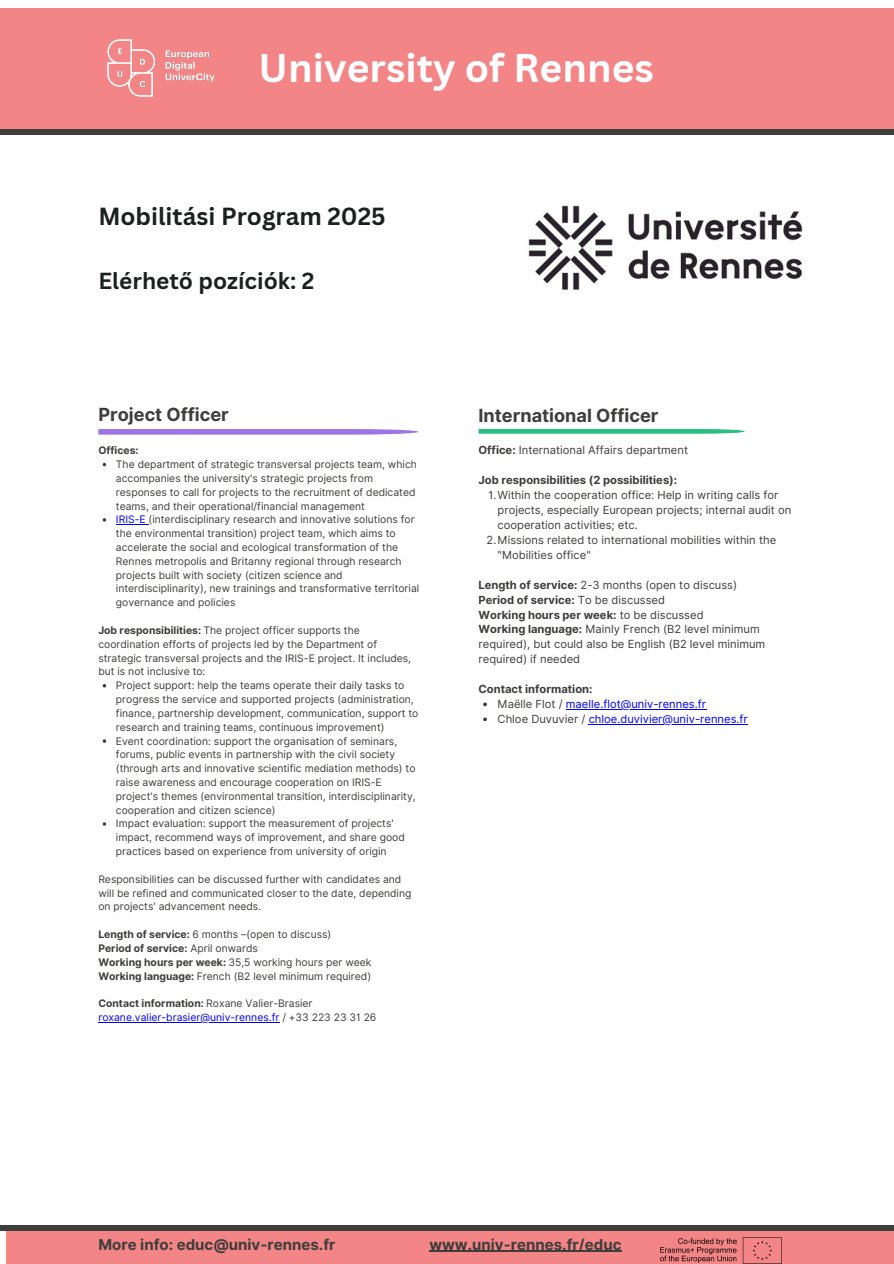
<style>
.page{position:relative;width:894px;height:1264px;background:#fff}
.page>*{position:absolute;margin:0;border:0;box-sizing:border-box;transform-origin:0 0}
.t1{font:700 39px "Canva Sans";color:#fff}
.t2{font:700 24.15px "Canva Sans";color:#1c2120}
.t3{font:700 22.65px "Canva Sans";color:#1c2120}
.t4{font:700 18.15px "Inter";color:#3d3d3b}
.t5{font:700 15px "Inter";color:#3d3d3b}
.t6{font:11.25px/15px "Inter";color:#3d3d3b}
.t7{font:700 11.25px "Inter";color:#3d3d3b}
.t8{font:11.25px "Inter";color:#00f}
.t9{font:10.35px/13.8px "Inter";color:#3d3d3b}
.t10{font:10.35px "Inter";color:#00f}
.t11{font:700 10.35px "Inter";color:#3d3d3b}
.s1{color:#00f}
.s2{font-weight:700}
.s3{font-weight:400}
.s4{color:#3d3d3b}
</style>
<div class="page">
<div style="left:0;top:8px;width:893px;height:127px;background:#f48587"></div>
<div style="left:6px;top:1226px;width:887px;height:37px;background:#f48587"></div>
<img style="left:643px;top:1230px;width:155px;height:33px">
<div style="left:0;top:129px;width:893px;height:6px;background:#3d3d3b"></div>
<div style="left:1px;top:1225px;width:892px;height:5px;background:#3d3d3b"></div>
<svg style="left:478px;top:429px;width:266px;height:5px"></svg>
<div style="left:98px;top:429px;width:320px;height:5px;background:#9e75e6"></div>
<img style="left:107px;top:39px;width:108px;height:58px">
<img style="left:528px;top:205px;width:275px;height:85px">
<hr style="left:429px;top:1250px;width:192px;height:1px;background:#3d3d3b">
<svg style="left:483px;top:702px;width:4px;height:4px"></svg>
<hr style="left:565px;top:709px;width:141px;height:1px;background:#00f">
<svg style="left:483px;top:717px;width:4px;height:4px"></svg>
<hr style="left:588px;top:724px;width:159px;height:1px;background:#00f">
<hr style="left:116px;top:524px;width:32px;height:1px;background:#00f">
<hr style="left:98px;top:1021px;width:181px;height:1px;background:#00f">
<h4 class="t1" style="left:258px;top:40px;width:396px">University of Rennes</h4>
<h4 class="t2" style="left:98px;top:199px;width:289px">Mobilitási Program 2025</h4>
<h3 class="t3" style="left:98px;top:264px;width:217px">Elérhető pozíciók: 2</h3>
<h1 class="t4" style="left:98px;top:403px;width:132px">Project Officer</h1>
<p class="t4" style="left:478px;top:404px;width:181px">International Officer</p>
<p class="t11" style="left:98px;top:444px;width:42px">Offices:</p>
<h3 class="t9" style="left:116px;top:457px;width:302px">The department of strategic transversal projects team, which accompanies the university's strategic projects from responses to call for projects to the recruitment of dedicated teams, and their operational/financial management</h3>
<p class="t9" style="left:116px;top:512px;width:305px"><span class="s1">IRIS-E</span> (interdisciplinary research and innovative solutions for the environmental transition) project team, which aims to accelerate the social and ecological transformation of the Rennes metropolis and Britanny regional through research projects built with society (citizen science and interdisciplinarity), new trainings and transformative territorial governance and policies</p>
<h5 class="t9" style="left:98px;top:623px;width:314px"><span class="s2">Job responsibilities:</span> The project officer supports the coordination efforts of projects led by the Department of strategic transversal projects and the IRIS-E project. It includes, but is not inclusive to:</h5>
<p class="t9" style="left:116px;top:678px;width:304px">Project support: help the teams operate their daily tasks to progress the service and supported projects (administration, finance, partnership development, communication, support to research and training teams, continuous improvement)</p>
<p class="t9" style="left:116px;top:734px;width:301px">Event coordination: support the organisation of seminars, forums, public events in partnership with the civil society (through arts and innovative scientific mediation methods) to raise awareness and encourage cooperation on IRIS-E project's themes (environmental transition, interdisciplinarity, cooperation and citizen science)</p>
<p class="t9" style="left:116px;top:816px;width:290px">Impact evaluation: support the measurement of projects' impact, recommend ways of improvement, and share good practices based on experience from university of origin</p>
<p class="t9" style="left:98px;top:872px;width:314px">Responsibilities can be discussed further with candidates and will be refined and communicated closer to the date, depending on projects' advancement needs.</p>
<p class="t9" style="left:98px;top:927px;width:234px"><span class="s2">Length of service:</span> 6 months –(open to discuss)</p>
<p class="t11" style="left:98px;top:941px;width:161px">Period of service: <span class="s3">April onwards</span></p>
<h5 class="t9" style="left:98px;top:955px;width:274px"><span class="s2">Working hours per week:</span> 35,5 working hours per week</h5>
<p class="t9" style="left:98px;top:968px;width:274px"><span class="s2">Working language:</span> French (B2 level minimum required)</p>
<p class="t9" style="left:98px;top:996px;width:216px"><span class="s2">Contact information:</span> Roxane Valier-Brasier</p>
<p class="t10" style="left:98px;top:1011px;width:279px">roxane.valier-brasier@univ-rennes.fr <span class="s4">/ +33 223 23 31 26</span></p>
<p class="t6" style="left:478px;top:442px;width:211px"><span class="s2">Office:</span> International Affairs department</p>
<p class="t7" style="left:478px;top:473px;width:200px">Job responsibilities (2 possibilities):</p>
<p class="t6" style="left:497px;top:487px;width:295px;text-indent:-9px">1.Within the cooperation office: Help in writing calls for projects, especially European projects; internal audit on cooperation activities; etc.</p>
<p class="t6" style="left:497px;top:532px;width:280px;text-indent:-11px">2.Missions related to international mobilities within the "Mobilities office"</p>
<p class="t6" style="left:478px;top:577px;width:260px"><span class="s2">Length of service:</span> 2-3 months (open to discuss)</p>
<p class="t7" style="left:478px;top:592px;width:188px">Period of service: <span class="s3">To be discussed</span></p>
<p class="t7" style="left:478px;top:607px;width:226px">Working hours per week: <span class="s3">to be discussed</span></p>
<p class="t6" style="left:478px;top:622px;width:288px"><span class="s2">Working language:</span> Mainly French (B2 level minimum required), but could also be English (B2 level minimum required) if needed</p>
<p class="t7" style="left:478px;top:682px;width:115px">Contact information:</p>
<p class="t8" style="left:497px;top:697px;width:210px"><span class="s4">Maëlle Flot /</span> maelle.flot@univ-rennes.fr</p>
<p class="t8" style="left:497px;top:712px;width:252px"><span class="s4">Chloe Duvuvier /</span> chloe.duvivier@univ-rennes.fr</p>
<h3 class="t5" style="left:98px;top:1235px;width:239px">More info: educ@univ-rennes.fr</h3>
<h5 class="t5" style="left:429px;top:1235px;width:193px">www.univ-rennes.fr/educ</h5>
</div>
